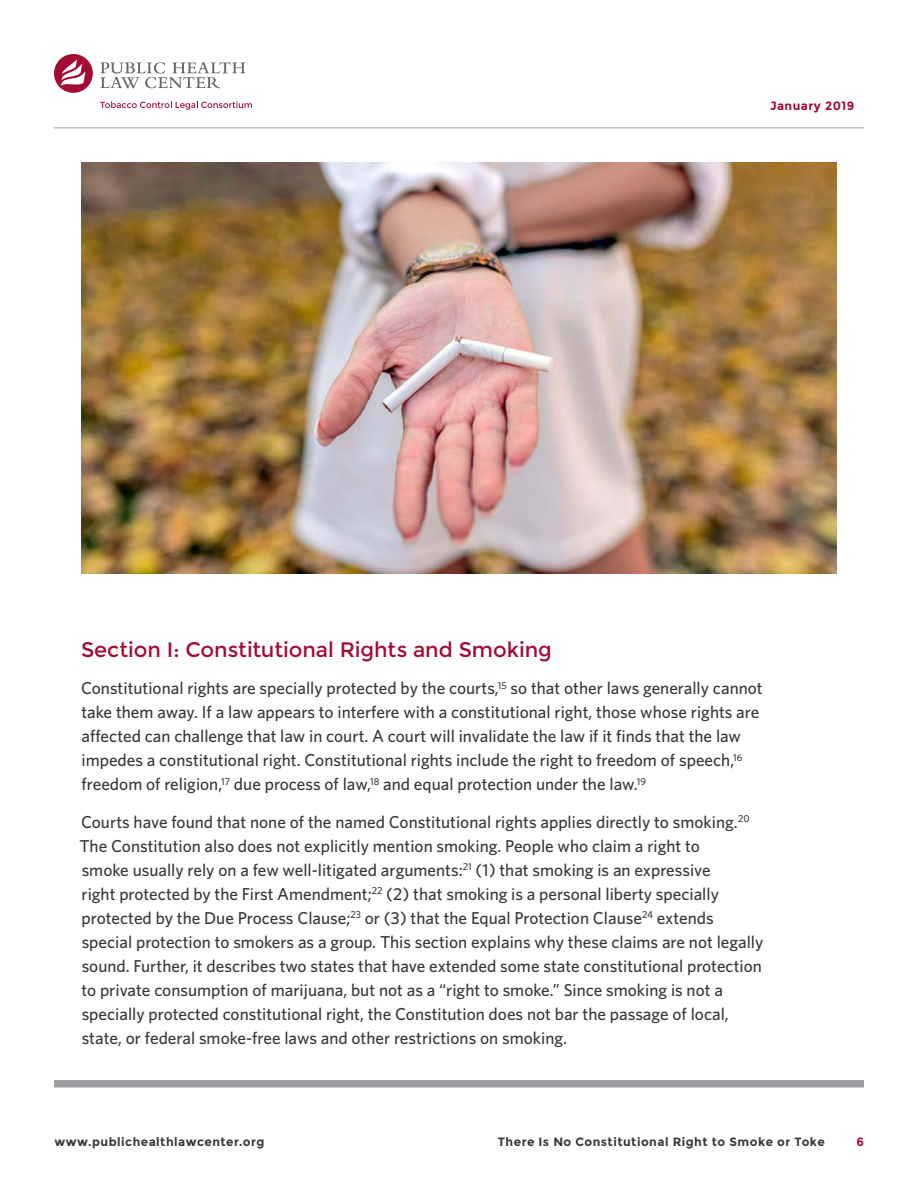
<style>
.page{position:relative;width:918px;height:1188px;background:#fff}
.page>*{position:absolute;margin:0;border:0;box-sizing:border-box;transform-origin:0 0}
.subhead___intro{font:21px "Montserrat";color:#a30c33}
.body{font:500 17.25px/24px "Whitney";color:#383839}
.t1{font:700 12px "Montserrat";letter-spacing:.04em;color:#383839}
.t2{font:700 12px "Montserrat";letter-spacing:.04em;color:#a30c33}
</style>
<div class="page">
<div style="left:54px;top:1080px;width:810px;height:8px;background:#9b9da0"></div>
<hr style="left:54px;top:128px;width:810px;height:1px;background:#9b9da0">
<img style="left:81px;top:162px;width:756px;height:412px">
<svg style="left:100px;top:62px;width:145px;height:26px"></svg>
<svg style="left:100px;top:101px;width:152px;height:9px"></svg>
<svg style="left:54px;top:54px;width:39px;height:39px"></svg>
<p class="t2" style="left:770px;top:98px;width:86px">January 2019</p>
<p class="subhead___intro" style="left:81px;top:637px;width:472px">Section I: Constitutional Rights and Smoking</p>
<p class="body" style="left:81px;top:676px;width:683px">Constitutional rights are specially protected by the courts,<sup>15</sup> so that other laws generally cannot take them away. If a law appears to interfere with a constitutional right, those whose rights are affected can challenge that law in court. A court will invalidate the law if it finds that the law impedes a constitutional right. Constitutional rights include the right to freedom of speech,<sup>16 </sup>freedom of religion,<sup>17</sup> due process of law,<sup>18</sup> and equal protection under the law.<sup>19</sup></p>
<p class="body" style="left:80px;top:809px;width:685px">Courts have found that none of the named Constitutional rights applies directly to smoking.<sup>20<br></sup>The Constitution also does not explicitly mention smoking. People who claim a right to<br>smoke usually rely on a few well-litigated arguments:<sup>21</sup> (1) that smoking is an expressive<br>right protected by the First Amendment;<sup>22</sup> (2) that smoking is a personal liberty specially protected by the Due Process Clause;<sup>23</sup> or (3) that the Equal Protection Clause<sup>24</sup> extends special protection to smokers as a group. This section explains why these claims are not legally sound. Further, it describes two states that have extended some state constitutional protection to private consumption of marijuana, but not as a “right to smoke.” Since smoking is not a specially protected constitutional right, the Constitution does not bar the passage of local, state, or federal smoke-free laws and other restrictions on smoking.</p>
<p class="t1" style="left:55px;top:1134px;width:212px">www.publichealthlawcenter.org</p>
<p class="t1" style="left:498px;top:1134px;width:329px">There Is No Constitutional Right to Smoke or Toke</p>
<p class="t2" style="left:856px;top:1134px;width:9px">6</p>
</div>
